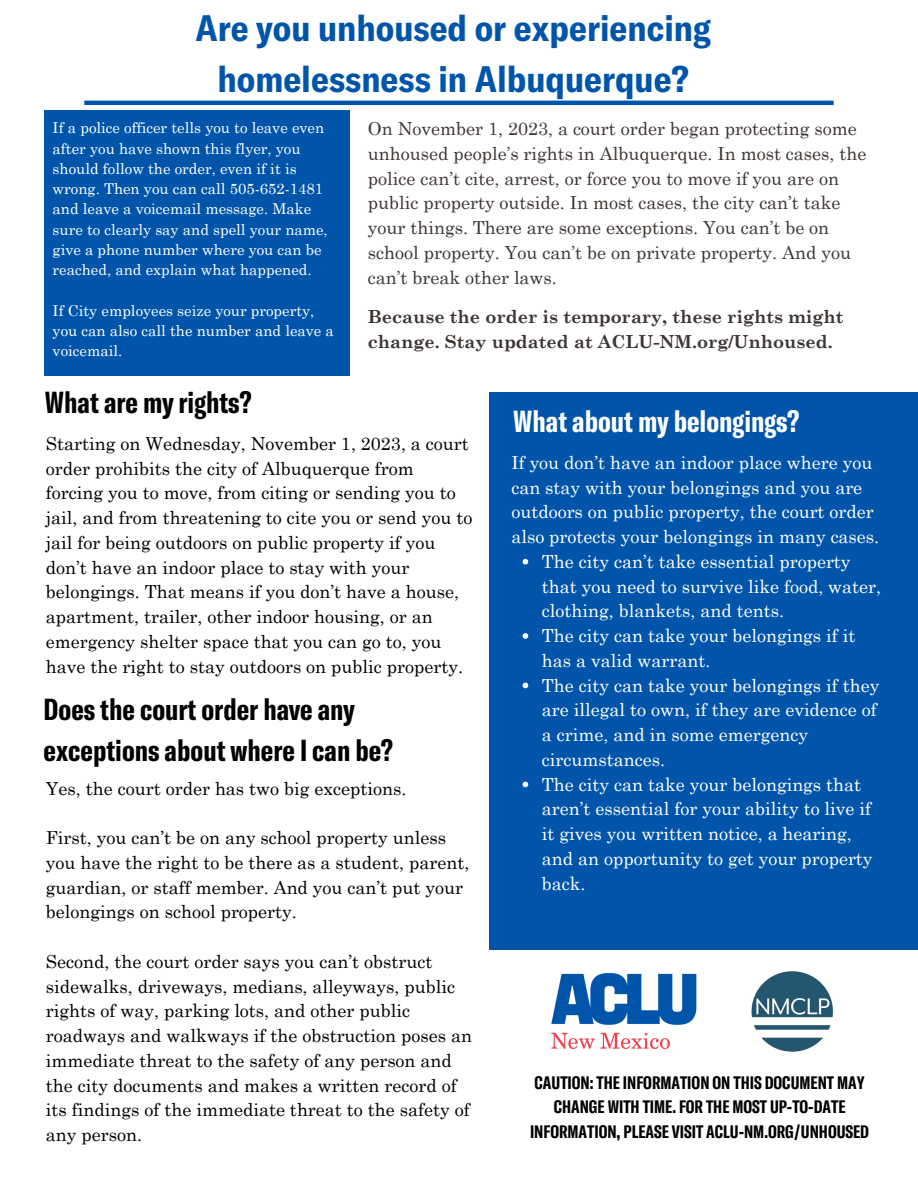
<style>
.page{position:relative;width:918px;height:1188px;background:#fff}
.page>*{position:absolute;margin:0;border:0;box-sizing:border-box;transform-origin:0 0}
.t1{font:700 condensed 36.3px/50.7px "GT America";color:#05a;text-align:center}
.t2{font:700 extra-condensed 30px/41.7px "GT America";color:#000}
.t3{font:700 extra-condensed 30px "GT America";color:#fff}
.t4{font:18px/24.8px "Century Schoolbook";color:#000}
.t5{font:18px/24.8px "Century Schoolbook";color:#fff}
.t6{font:18px/24.8px "Century Schoolbook";color:#3c3532}
.t7{font:700 18px/24.8px "Century Schoolbook";color:#3c3532}
.t8{font:700 extra-condensed 17.85px/24.8px "GT America";color:#000;text-align:center}
.t9{font:15px/20.2px "Century Schoolbook";color:#fff}
</style>
<div class="page">
<hr style="left:84px;top:101px;width:750px;height:4px;background:#05a">
<div style="left:489px;top:392px;width:429px;height:558px;background:#05a"></div>
<img style="left:551px;top:973px;width:146px;height:76px">
<img style="left:751px;top:971px;width:82px;height:81px">
<svg style="left:523px;top:559px;width:5px;height:6px"></svg>
<svg style="left:523px;top:633px;width:5px;height:6px"></svg>
<svg style="left:523px;top:683px;width:5px;height:5px"></svg>
<svg style="left:523px;top:782px;width:5px;height:5px"></svg>
<div style="left:44px;top:110px;width:305px;height:266px;background:#05a"></div>
<p class="t1" style="left:195px;top:1px;width:517px">Are you unhoused or experiencing homelessness in Albuquerque?</p>
<p class="t6" style="left:368px;top:116px;width:500px">On November 1, 2023, a court order began protecting some unhoused people’s rights in Albuquerque. In most cases, the police can’t cite, arrest, or force you to move if you are on public property outside. In most cases, the city can’t take your things. There are some exceptions. You can’t be on school property. You can’t be on private property. And you can’t break other laws.</p>
<p class="t9" style="left:53px;top:117px;width:277px">If a police officer tells you to leave even after you have shown this flyer, you should follow the order, even if it is wrong. Then you can call 505-652-1481 and leave a voicemail message. Make sure to clearly say and spell your name, give a phone number where you can be reached, and explain what happened.</p>
<p class="t9" style="left:53px;top:300px;width:283px">If City employees seize your property, you can also call the number and leave a voicemail.</p>
<p class="t7" style="left:368px;top:304px;width:477px">Because the order is temporary, these rights might change. Stay updated at ACLU-NM.org/Unhoused.</p>
<p class="t2" style="left:45px;top:380px;width:208px">What are my rights?</p>
<p class="t4" style="left:46px;top:431px;width:428px">Starting on Wednesday, November 1, 2023, a court order prohibits the city of Albuquerque from forcing you to move, from citing or sending you to jail, and from threatening to cite you or send you to jail for being outdoors on public property if you don’t have an indoor place to stay with your belongings. That means if you don’t have a house, apartment, trailer, other indoor housing, or an emergency shelter space that you can go to, you have the right to stay outdoors on public property.</p>
<p class="t2" style="left:44px;top:687px;width:351px">Does the court order have any exceptions about where I can be?</p>
<p class="t4" style="left:46px;top:775px;width:362px">Yes, the court order has two big exceptions.</p>
<p class="t4" style="left:46px;top:825px;width:425px">First, you can’t be on any school property unless you have the right to be there as a student, parent, guardian, or staff member. And you can’t put your belongings on school property.</p>
<p class="t4" style="left:46px;top:949px;width:428px">Second, the court order says you can’t obstruct sidewalks, driveways, medians, alleyways, public rights of way, parking lots, and other public roadways and walkways if the obstruction poses an immediate threat to the safety of any person and the city documents and makes a written record of its findings of the immediate threat to the safety of any person.</p>
<p class="t3" style="left:513px;top:402px;width:288px">What about my belongings?</p>
<p class="t5" style="left:511px;top:450px;width:369px">If you don’t have an indoor place where you can stay with your belongings and you are outdoors on public property, the court order also protects your belongings in many cases.</p>
<p class="t5" style="left:542px;top:549px;width:341px">The city can’t take essential property that you need to survive like food, water, clothing, blankets, and tents.</p>
<p class="t5" style="left:542px;top:623px;width:315px">The city can take your belongings if it has a valid warrant.</p>
<p class="t5" style="left:542px;top:672px;width:339px">The city can take your belongings if they are illegal to own, if they are evidence of a crime, and in some emergency circumstances.</p>
<p class="t5" style="left:542px;top:771px;width:332px">The city can take your belongings that aren’t essential for your ability to live if it gives you written notice, a hearing, and an opportunity to get your property back.</p>
<p class="t8" style="left:530px;top:1069px;width:341px">CAUTION: THE INFORMATION ON THIS DOCUMENT MAY<br>CHANGE WITH TIME. FOR THE MOST UP-TO-DATE<br>INFORMATION, PLEASE VISIT ACLU-NM.ORG/UNHOUSED</p>
</div>
